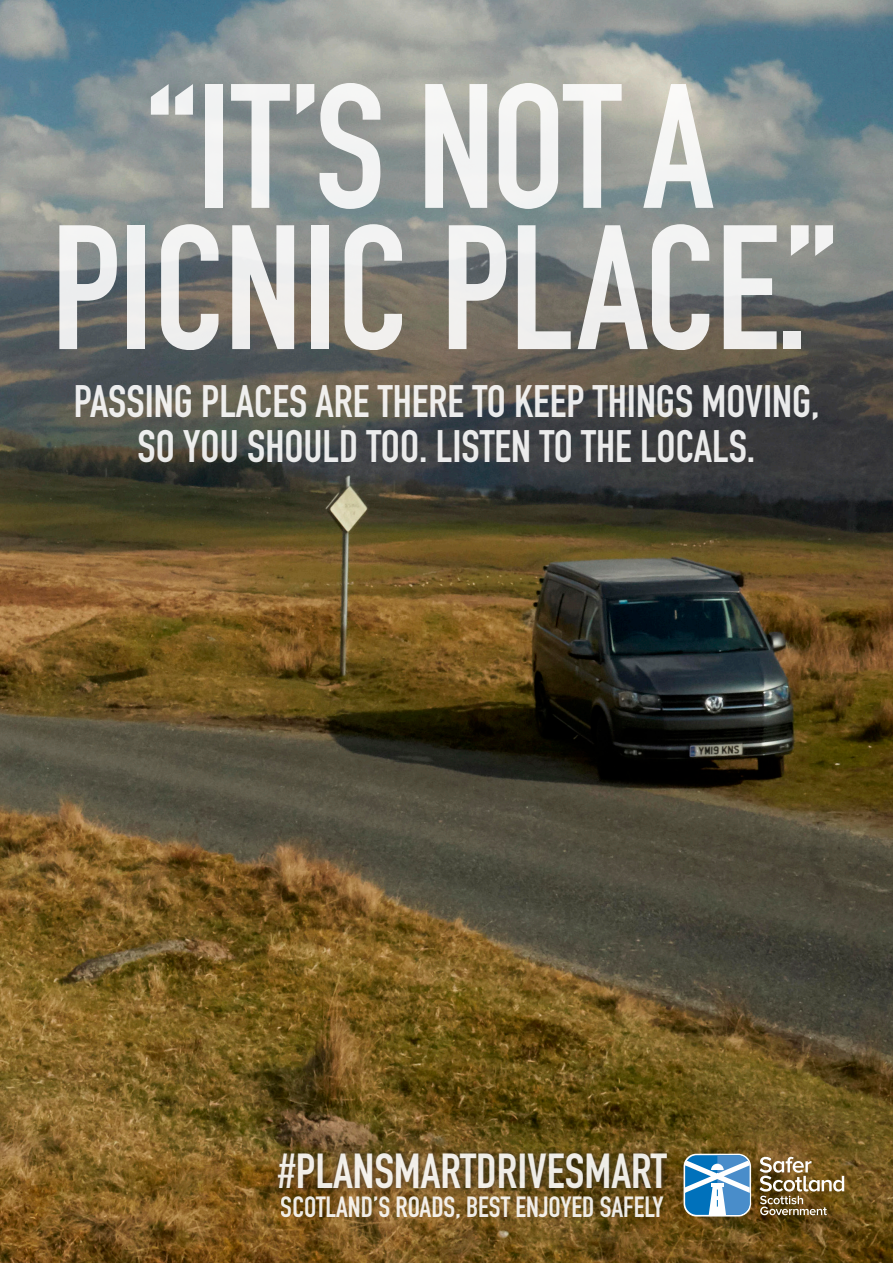
<style>
.page{position:relative;width:893px;height:1263px;background:#fff}
.page>*{position:absolute;margin:0;border:0;box-sizing:border-box;transform-origin:0 0}
.t1{font:700 173.85px/141.1px "DIN Condensed";color:#fff;text-align:center}
.t2{font:700 48.45px "DIN Condensed";color:#fff}
.t3{font:700 44.85px/44.8px "DIN Condensed";color:#fff;text-align:center}
.t4{font:700 28.8px "DIN Condensed";color:#fff}
</style>
<div class="page">
<img style="left:0;top:0;width:893px;height:1263px">
<div style="left:684px;top:1154px;width:67px;height:62px;border:3px solid #fff;border-radius:12px"></div>
<svg style="left:760px;top:1157px;width:84px;height:58px;background:#8e784e"></svg>
<svg style="left:685px;top:1155px;width:65px;height:60px"></svg>
<div style="left:272px;top:1147px;width:401px;height:47px;background:#231f20;opacity:.77"></div>
<h1 class="t1" style="left:51px;top:75px;width:787px">“IT’S NOT A<br>PICNIC PLACE.”</h1>
<p class="t3" style="left:73px;top:379px;width:747px">PASSING PLACES ARE THERE TO KEEP THINGS MOVING,<br>SO YOU SHOULD TOO. LISTEN TO THE LOCALS.</p>
<p class="t2" style="left:278px;top:1138px;width:391px">#PLANSMARTDRIVESMART</p>
<p class="t4" style="left:281px;top:1187px;width:385px">SCOTLAND’S ROADS, BEST ENJOYED SAFELY</p>
</div>
